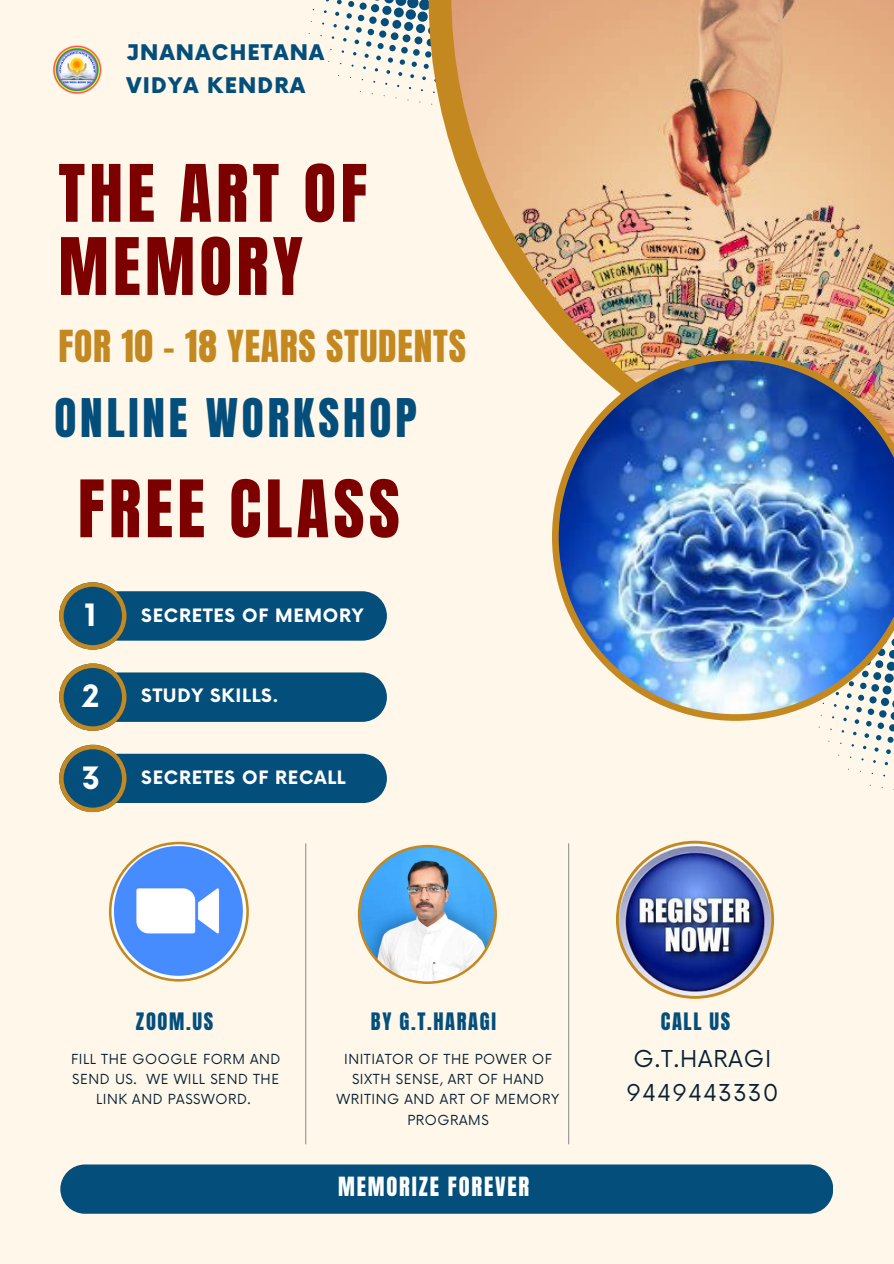
<style>
.page{position:relative;width:894px;height:1264px;background:#fff}
.page>*{position:absolute;margin:0;border:0;box-sizing:border-box;transform-origin:0 0}
.t1{font:67.35px/73.2px "Anton";letter-spacing:.065em;color:#7c0000}
.t2{font:45.3px "Anton";letter-spacing:.085em;color:#034e7b}
.t3{font:37.5px "Anton";letter-spacing:.02em;color:#c48820}
.t4{font:700 30px "Now";color:#fff}
.t5{font:22.65px/34px "Now";letter-spacing:.04em;color:#062133;text-align:center}
.t6{font:22.5px "Anton";letter-spacing:.08em;color:#fff}
.t7{font:900 21px/32.7px "Now";letter-spacing:.06em;color:#034e7b}
.t8{font:20.4px "Anton";letter-spacing:.08em;color:#034e7b}
.t9{font:700 18px "Now";letter-spacing:.04em;color:#fff}
.t10{font:13.5px/20.2px "Now";letter-spacing:.04em;color:#062133;text-align:center}
</style>
<div class="page">
<div style="left:0;top:0;width:893px;height:1263px;background:#fff7e9"></div>
<div style="left:78px;top:591px;width:309px;height:49px;background:#034e7b;border-radius:25px"></div>
<div style="left:78px;top:672px;width:309px;height:50px;background:#034e7b;border-radius:25px"></div>
<div style="left:78px;top:753px;width:309px;height:50px;background:#034e7b;border-radius:25px"></div>
<svg style="left:59px;top:582px;width:67px;height:67px"></svg>
<svg style="left:59px;top:663px;width:67px;height:68px"></svg>
<svg style="left:59px;top:744px;width:67px;height:68px"></svg>
<div style="left:877px;top:722px;width:6px;height:7px;background:#034e7b;border-radius:50%"></div>
<svg style="left:893px;top:625px;width:1px;height:46px"></svg>
<svg style="left:887px;top:724px;width:6px;height:18px"></svg>
<svg style="left:866px;top:721px;width:5px;height:5px"></svg>
<svg style="left:876px;top:735px;width:5px;height:5px"></svg>
<svg style="left:886px;top:749px;width:4px;height:5px"></svg>
<svg style="left:854px;top:721px;width:5px;height:3px"></svg>
<svg style="left:864px;top:733px;width:4px;height:5px"></svg>
<svg style="left:874px;top:747px;width:4px;height:4px"></svg>
<svg style="left:308px;top:0;width:120px;height:103px"></svg>
<svg style="left:428px;top:0;width:23px;height:147px;fill:#c48820"></svg>
<img style="left:451px;top:0;width:442px;height:353px">
<hr style="left:568px;top:843px;width:1px;height:301px;background:#949494">
<hr style="left:305px;top:843px;width:1px;height:301px;background:#949494">
<div style="left:60px;top:1164px;width:773px;height:49px;background:#034e7b;border-radius:25px"></div>
<img style="left:552px;top:353px;width:341px;height:368px">
<svg style="left:109px;top:841px;width:140px;height:140px"></svg>
<svg style="left:358px;top:844px;width:139px;height:140px"></svg>
<img style="left:616px;top:840px;width:157px;height:158px">
<img style="left:52px;top:45px;width:50px;height:49px">
<p class="t7" style="left:126px;top:37px;width:199px">JNANACHETANA<br>VIDYA KENDRA</p>
<h3 class="t1" style="left:58px;top:158px;width:310px">THE ART OF<br>MEMORY</h3>
<p class="t3" style="left:58px;top:320px;width:409px">FOR 10 - 18 YEARS STUDENTS</p>
<h5 class="t2" style="left:54px;top:385px;width:363px">ONLINE WORKSHOP</h5>
<p class="t1" style="left:78px;top:473px;width:323px">FREE CLASS</p>
<p class="t4" style="left:85px;top:598px;width:14px">1</p>
<p class="t9" style="left:141px;top:605px;width:224px">SECRETES OF MEMORY</p>
<h6 class="t4" style="left:82px;top:680px;width:19px">2</h6>
<p class="t4" style="left:82px;top:762px;width:20px">3</p>
<h6 class="t9" style="left:141px;top:686px;width:139px">STUDY SKILLS.</h6>
<p class="t9" style="left:141px;top:767px;width:206px">SECRETES OF RECALL</p>
<h1 class="t8" style="left:136px;top:1006px;width:79px">ZOOM.US</h1>
<h2 class="t10" style="left:71px;top:1049px;width:210px">FILL THE GOOGLE FORM AND<br>SEND US. WE WILL SEND THE<br>LINK AND PASSWORD.</h2>
<p class="t8" style="left:371px;top:1006px;width:127px">BY G.T.HARAGI</p>
<h6 class="t10" style="left:336px;top:1049px;width:224px">INITIATOR OF THE POWER OF<br>SIXTH SENSE, ART OF HAND<br>WRITING AND ART OF MEMORY<br>PROGRAMS</h6>
<p class="t6" style="left:338px;top:1170px;width:192px">MEMORIZE FOREVER</p>
<p class="t8" style="left:660px;top:1006px;width:71px">CALL US</p>
<h5 class="t5" style="left:626px;top:1043px;width:154px">G.T.HARAGI<br>9449443330</h5>
</div>
